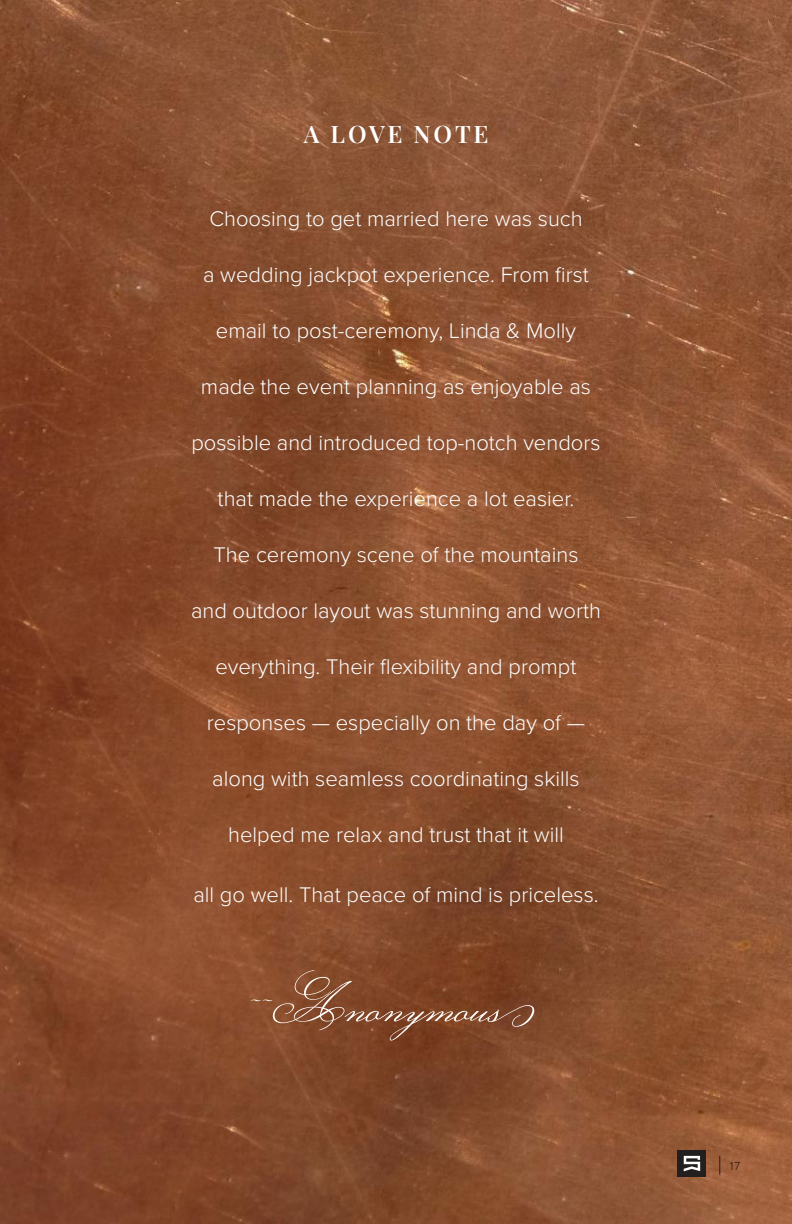
<style>
.page{position:relative;width:792px;height:1224px;background:#fff}
.page>*{position:absolute;margin:0;border:0;box-sizing:border-box;transform-origin:0 0}
.t1{font:51.6px "Monsieur La Doulaise Pro";color:#fff}
.t2{font:600 24px "Playfair Display";letter-spacing:.12em;color:#fff}
.t3{font:300 22px "Proxima Nova";color:#fff}
.t4{font:300 12px "Proxima Nova";color:#271507}
</style>
<div class="page">
<img style="left:0;top:0;width:792px;height:1224px">
<svg style="left:719px;top:1156px;width:1px;height:19px"></svg>
<div style="left:678px;top:1150px;width:28px;height:27px;background:#241f1f"></div>
<svg style="left:684px;top:1156px;width:16px;height:15px"></svg>
<p class="t2" style="left:304px;top:115px;width:186px">A LOVE NOTE</p>
<p class="t3" style="left:209px;top:202px;width:375px">Choosing to get married here was such</p>
<p class="t3" style="left:203px;top:258px;width:387px">a wedding jackpot experience. From first</p>
<p class="t3" style="left:216px;top:314px;width:362px">email to post-ceremony, Linda &amp; Molly</p>
<p class="t3" style="left:201px;top:370px;width:392px">made the event planning as enjoyable as</p>
<p class="t3" style="left:191px;top:426px;width:411px">possible and introduced top-notch vendors</p>
<p class="t3" style="left:218px;top:482px;width:358px">that made the experience a lot easier.</p>
<p class="t3" style="left:214px;top:538px;width:366px">The ceremony scene of the mountains</p>
<p class="t3" style="left:191px;top:594px;width:411px">and outdoor layout was stunning and worth</p>
<p class="t3" style="left:215px;top:650px;width:363px">everything. Their flexibility and prompt</p>
<p class="t3" style="left:207px;top:706px;width:380px">responses — especially on the day of —</p>
<p class="t3" style="left:212px;top:762px;width:369px">along with seamless coordinating skills</p>
<p class="t3" style="left:228px;top:818px;width:337px">helped me relax and trust that it will</p>
<p class="t3" style="left:193px;top:878px;width:407px">all go well. That peace of mind is priceless.</p>
<h1 class="t1" style="left:249px;top:972px;width:288px"><sup>--</sup>Anonymous</h1>
<p class="t4" style="left:730px;top:1157px;width:12px">17</p>
</div>
